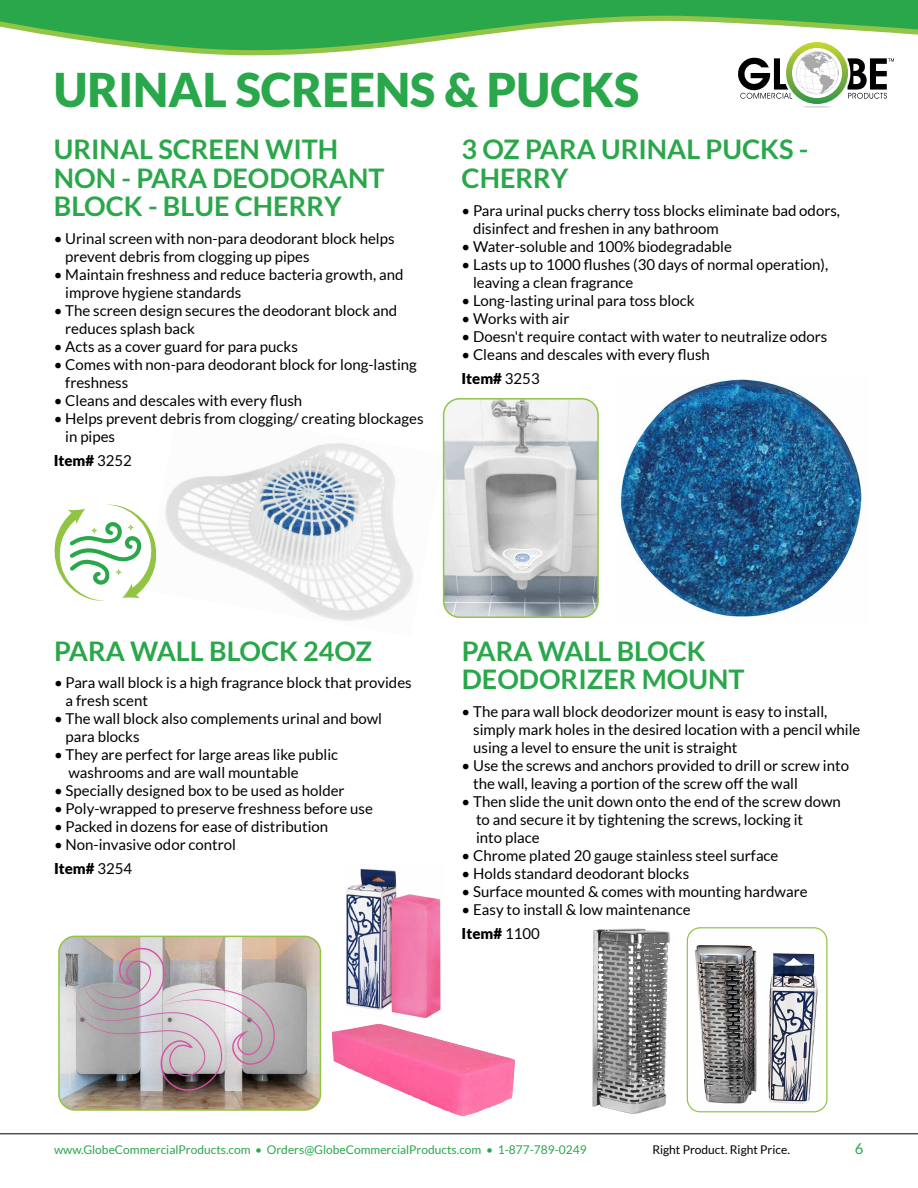
<style>
.page{position:relative;width:918px;height:1188px;background:#fff}
.page>*{position:absolute;margin:0;border:0;box-sizing:border-box;transform-origin:0 0}
.t1{font:900 46.5px "Lato";color:#29a74a}
.t2{font:700 27px/28.5px "Lato";color:#29a74a}
.t3{font:15px/18px "Lato";color:#000}
.t4{font:900 15px "Lato";color:#000}
.t5{font:15px "Lato";color:#29a74a}
.t6{font:12px "Lato";color:#29a74a}
.t7{font:12px "Lato";color:#000}
.s1{font-weight:400}
.s2{font-weight:900}
</style>
<div class="page">
<svg style="left:160px;top:50px;width:198px;height:5px"></svg>
<svg style="left:0;top:0;width:918px;height:50px;fill:#29a74a"></svg>
<img style="left:155px;top:413px;width:288px;height:208px">
<img style="left:346px;top:869px;width:95px;height:149px">
<img style="left:687px;top:928px;width:140px;height:184px">
<div style="left:687px;top:927px;width:140px;height:185px;border:1px solid #92c446;border-radius:13px"></div>
<img style="left:592px;top:928px;width:78px;height:186px">
<img style="left:332px;top:1024px;width:183px;height:92px">
<img style="left:617px;top:379px;width:245px;height:238px">
<img style="left:61px;top:936px;width:259px;height:172px">
<div style="left:58px;top:936px;width:263px;height:175px;border:2px solid #92c446;border-radius:16px"></div>
<img style="left:444px;top:401px;width:152px;height:214px">
<div style="left:443px;top:398px;width:156px;height:220px;border:2px solid #92c446;border-radius:16px"></div>
<hr style="left:0;top:1134px;width:918px;height:1px;background:#000">
<svg style="left:738px;top:42px;width:156px;height:66px"></svg>
<svg style="left:55px;top:504px;width:100px;height:97px"></svg>
<h1 class="t1" style="left:54px;top:62px;width:587px">URINAL SCREENS &amp; PUCKS</h1>
<h2 class="t2" style="left:54px;top:135px;width:332px">URINAL SCREEN WITH<br>NON - PARA DEODORANT<br>BLOCK - BLUE CHERRY</h2>
<p class="t3" style="left:65px;top:230px;width:331px;text-indent:-12px">• Urinal screen with non-para deodorant block helps prevent debris from clogging up pipes</p>
<p class="t3" style="left:65px;top:266px;width:340px;text-indent:-12px">• Maintain freshness and reduce bacteria growth, and improve hygiene standards</p>
<p class="t3" style="left:65px;top:302px;width:333px;text-indent:-12px">• The screen design secures the deodorant block and reduces splash back</p>
<p class="t3" style="left:54px;top:338px;width:246px">• Acts as a cover guard for para pucks</p>
<p class="t3" style="left:65px;top:356px;width:353px;text-indent:-12px">• Comes with non-para deodorant block for long-lasting freshness</p>
<p class="t3" style="left:54px;top:392px;width:250px">• Cleans and descales with every flush</p>
<p class="t3" style="left:65px;top:410px;width:360px;text-indent:-12px">• Helps prevent debris from clogging/ creating blockages in pipes</p>
<p class="t4" style="left:54px;top:452px;width:80px">Item# <span class="s1">3252</span></p>
<h2 class="t2" style="left:462px;top:135px;width:348px">3 OZ PARA URINAL PUCKS -<br>CHERRY</h2>
<p class="t3" style="left:473px;top:201px;width:369px;text-indent:-12px">• Para urinal pucks cherry toss blocks eliminate bad odors, disinfect and freshen in any bathroom</p>
<p class="t3" style="left:461px;top:237px;width:272px">• Water-soluble and 100% biodegradable</p>
<p class="t3" style="left:473px;top:255px;width:357px;text-indent:-12px">• Lasts up to 1000 flushes (30 days of normal operation), leaving a clean fragrance</p>
<p class="t3" style="left:461px;top:291px;width:235px">• Long-lasting urinal para toss block</p>
<p class="t3" style="left:461px;top:309px;width:109px">• Works with air</p>
<p class="t3" style="left:461px;top:327px;width:367px">• Doesn't require contact with water to neutralize odors</p>
<p class="t3" style="left:461px;top:342px;width:250px;line-height:24px">• Cleans and descales with every flush<br><span class="s2">Item#</span> 3253</p>
<h2 class="t2" style="left:54px;top:636px;width:319px">PARA WALL BLOCK 24OZ</h2>
<p class="t3" style="left:66px;top:674px;width:348px;text-indent:-12px">• Para wall block is a high fragrance block that provides a fresh scent</p>
<p class="t3" style="left:66px;top:710px;width:318px;text-indent:-12px">• The wall block also complements urinal and bowl para blocks</p>
<p class="t3" style="left:68px;top:746px;width:271px;text-indent:-14px">• They are perfect for large areas like public washrooms and are wall mountable</p>
<p class="t3" style="left:54px;top:782px;width:292px">• Specially designed box to be used as holder</p>
<p class="t3" style="left:54px;top:800px;width:320px">• Poly-wrapped to preserve freshness before use</p>
<p class="t3" style="left:54px;top:818px;width:276px">• Packed in dozens for ease of distribution</p>
<p class="t3" style="left:54px;top:833px;width:184px;line-height:24px">• Non-invasive odor control<br><span class="s2">Item#</span> 3254</p>
<h2 class="t2" style="left:462px;top:636px;width:284px">PARA WALL BLOCK<br>DEODORIZER MOUNT</h2>
<p class="t3" style="left:473px;top:703px;width:389px;text-indent:-12px">• The para wall block deodorizer mount is easy to install, simply mark holes in the desired location with a pencil while using a level to ensure the unit is straight</p>
<p class="t3" style="left:473px;top:757px;width:377px;text-indent:-12px">• Use the screws and anchors provided to drill or screw into the wall, leaving a portion of the screw off the wall</p>
<p class="t3" style="left:476px;top:793px;width:366px;text-indent:-14px">• Then slide the unit down onto the end of the screw down to and secure it by tightening the screws, locking it<br>into place</p>
<p class="t3" style="left:462px;top:847px;width:318px">• Chrome plated 20 gauge stainless steel surface</p>
<p class="t3" style="left:462px;top:865px;width:229px">• Holds standard deodorant blocks</p>
<p class="t3" style="left:462px;top:883px;width:347px">• Surface mounted &amp; comes with mounting hardware</p>
<p class="t3" style="left:462px;top:898px;width:231px;line-height:24px">• Easy to install &amp; low maintenance<br><span class="s2">Item#</span> 1100</p>
<p class="t6" style="left:54px;top:1143px;width:534px">www.GlobeCommercialProducts.com • Orders@GlobeCommercialProducts.com • 1-877-789-0249</p>
<p class="t7" style="left:652px;top:1143px;width:139px">Right Product. Right Price.</p>
<p class="t5" style="left:855px;top:1141px;width:10px">6</p>
</div>
